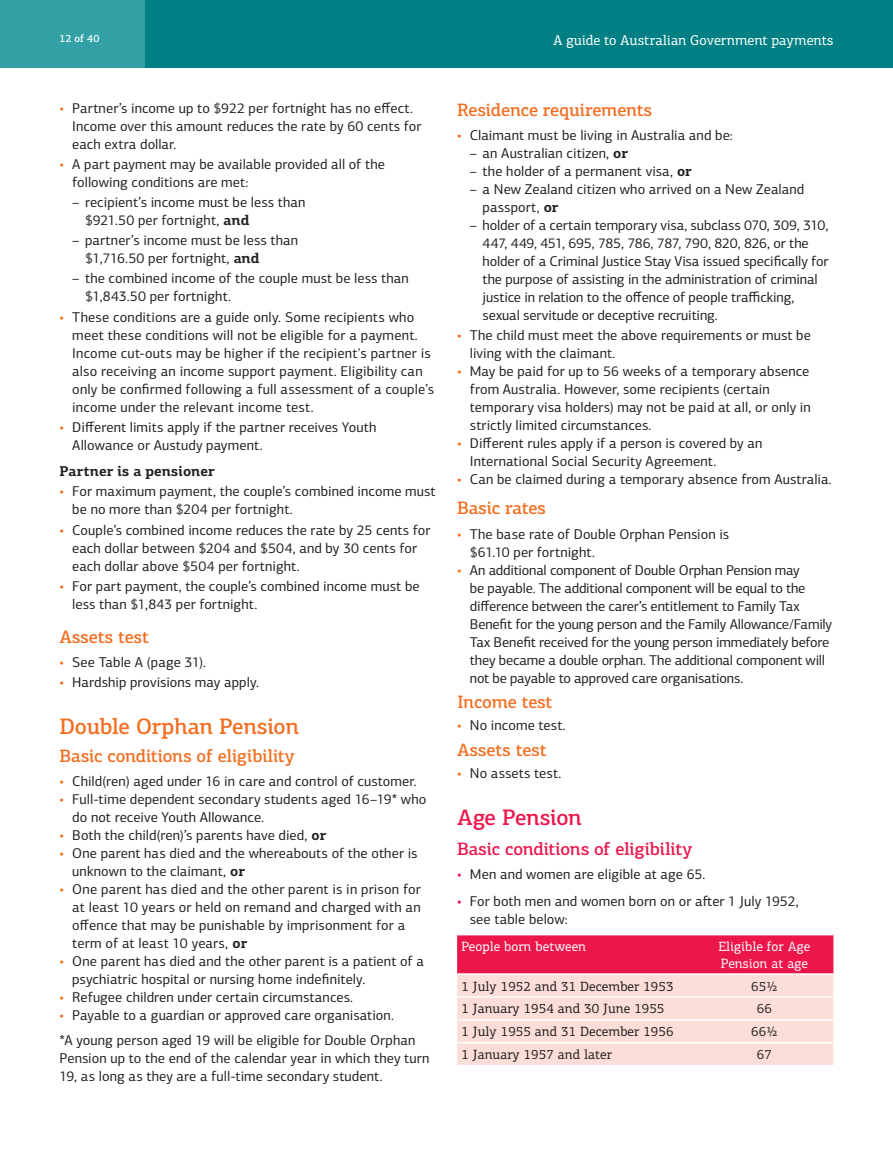
<style>
.page{position:relative;width:893px;height:1170px;background:#fff}
.page>*{position:absolute;margin:0;border:0;box-sizing:border-box;transform-origin:0 0}
.t1{font:500 22.5px "PF Centro Slab Pro";letter-spacing:-.02em;color:#f36e21}
.t2{font:500 22.5px "PF Centro Slab Pro";letter-spacing:-.02em;color:#ed164b}
.t3{font:500 18px "PF Centro Slab Pro";letter-spacing:-.01em;color:#f36e21}
.t4{font:500 18px "PF Centro Slab Pro";letter-spacing:-.015em;color:#ed164b}
.t5{font:14.25px/18px "PF Centro Sans Pro";letter-spacing:.005em;color:#231f20}
.t6{font:14.25px/18px "PF Centro Sans Pro";letter-spacing:-.015em;color:#231f20}
.t7{font:14.25px "PF Centro Slab Pro";color:#fff}
.t8{font:700 14.25px "PF Centro Slab Pro";letter-spacing:.005em;color:#231f20}
.t9{font:13.5px "PF Centro Slab Pro";color:#231f20}
.t10{font:13.5px/16.5px "PF Centro Slab Pro";color:#fff}
.t11{font:500 10.5px "PF Centro Slab Pro";color:#fff}
.s1{color:#f36e21}
.s2{font-family:"PF Centro Slab Pro";font-weight:700}
.s3{color:#ed164b}
</style>
<div class="page">
<div style="left:0;top:0;width:893px;height:68px;background:#008084"></div>
<div style="left:0;top:0;width:145px;height:68px;background:#33a1a6"></div>
<svg style="left:457px;top:935px;width:376px;height:129px;background:#f7a1ad"></svg>
<hr style="left:457px;top:973px;width:238px;height:1px;background:#fff">
<hr style="left:695px;top:973px;width:138px;height:1px;background:#fff">
<hr style="left:457px;top:996px;width:238px;height:1px;background:#fff">
<hr style="left:695px;top:996px;width:138px;height:1px;background:#fff">
<hr style="left:457px;top:1018px;width:238px;height:2px;background:#fff">
<hr style="left:695px;top:1018px;width:138px;height:2px;background:#fff">
<hr style="left:457px;top:1041px;width:238px;height:2px;background:#fff">
<hr style="left:695px;top:1041px;width:138px;height:2px;background:#fff">
<p class="t11" style="left:60px;top:32px;width:41px">12 of 40</p>
<p class="t7" style="left:553px;top:31px;width:282px">A guide to Australian Government payments</p>
<p class="t5" style="left:72px;top:99px;width:351px;text-indent:-13px"><span class="s1">•</span> Partner’s income up to $922 per fortnight has no effect.<br>Income over this amount reduces the rate by 60 cents for each extra dollar.</p>
<p class="t5" style="left:72px;top:155px;width:314px;text-indent:-13px"><span class="s1">•</span> A part payment may be available provided all of the following conditions are met:</p>
<p class="t5" style="left:85px;top:193px;width:222px;text-indent:-13px">– recipient’s income must be less than $921.50 per fortnight, <span class="s2">and</span></p>
<p class="t5" style="left:85px;top:231px;width:215px;text-indent:-13px">– partner’s income must be less than $1,716.50 per fortnight, <span class="s2">and</span></p>
<p class="t5" style="left:85px;top:269px;width:325px;text-indent:-13px">– the combined income of the couple must be less than $1,843.50 per fortnight.</p>
<p class="t5" style="left:72px;top:307px;width:363px;text-indent:-13px"><span class="s1">•</span> These conditions are a guide only. Some recipients who meet these conditions will not be eligible for a payment.<br>Income cut-outs may be higher if the recipient's partner is also receiving an income support payment. Eligibility can only be confirmed following a full assessment of a couple’s income under the relevant income test.</p>
<p class="t5" style="left:72px;top:418px;width:306px;text-indent:-13px"><span class="s1">•</span> Different limits apply if the partner receives Youth<br>Allowance or Austudy payment.</p>
<p class="t8" style="left:60px;top:462px;width:157px">Partner is a pensioner</p>
<p class="t5" style="left:72px;top:482px;width:365px;text-indent:-13px"><span class="s1">•</span> For maximum payment, the couple’s combined income must be no more than $204 per fortnight.</p>
<p class="t5" style="left:72px;top:520px;width:360px;text-indent:-13px"><span class="s1">•</span> Couple’s combined income reduces the rate by 25 cents for each dollar between $204 and $504, and by 30 cents for each dollar above $504 per fortnight.</p>
<p class="t5" style="left:72px;top:576px;width:349px;text-indent:-13px"><span class="s1">•</span> For part payment, the couple’s combined income must be less than $1,843 per fortnight.</p>
<p class="t3" style="left:60px;top:625px;width:91px">Assets test</p>
<p class="t5" style="left:60px;top:653px;width:148px"><span class="s1">•</span> See Table A (page 31).</p>
<p class="t5" style="left:60px;top:673px;width:201px"><span class="s1">•</span> Hardship provisions may apply.</p>
<h1 class="t1" style="left:60px;top:712px;width:241px">Double Orphan Pension</h1>
<p class="t3" style="left:60px;top:744px;width:237px">Basic conditions of eligibility</p>
<p class="t5" style="left:60px;top:772px;width:359px"><span class="s1">•</span> Child(ren) aged under 16 in care and control of customer.</p>
<p class="t5" style="left:72px;top:790px;width:356px;text-indent:-13px"><span class="s1">•</span> Full-time dependent secondary students aged 16–19* who do not receive Youth Allowance.</p>
<p class="t5" style="left:60px;top:826px;width:268px"><span class="s1">•</span> Both the child(ren)’s parents have died, <span class="s2">or</span></p>
<p class="t5" style="left:72px;top:844px;width:347px;text-indent:-13px"><span class="s1">•</span> One parent has died and the whereabouts of the other is unknown to the claimant, <span class="s2">or</span></p>
<p class="t5" style="left:72px;top:880px;width:350px;text-indent:-13px"><span class="s1">•</span> One parent has died and the other parent is in prison for at least 10 years or held on remand and charged with an offence that may be punishable by imprisonment for a term of at least 10 years, <span class="s2">or</span></p>
<p class="t5" style="left:72px;top:952px;width:353px;text-indent:-13px"><span class="s1">•</span> One parent has died and the other parent is a patient of a psychiatric hospital or nursing home indefinitely.</p>
<p class="t5" style="left:60px;top:988px;width:295px"><span class="s1">•</span> Refugee children under certain circumstances.</p>
<p class="t5" style="left:60px;top:1003px;width:357px;line-height:24.5px"><span class="s1">•</span> Payable to a guardian or approved care organisation.<br>*A young person aged 19 will be eligible for Double Orphan</p>
<p class="t5" style="left:60px;top:1048px;width:371px">Pension up to the end of the calendar year in which they turn<br>19, as long as they are a full-time secondary student.</p>
<p class="t3" style="left:457px;top:98px;width:197px">Residence requirements</p>
<p class="t5" style="left:457px;top:126px;width:277px"><span class="s1">•</span> Claimant must be living in Australia and be:</p>
<p class="t5" style="left:470px;top:144px;width:160px">– an Australian citizen, <span class="s2">or</span></p>
<p class="t5" style="left:470px;top:162px;width:223px">– the holder of a permanent visa, <span class="s2">or</span></p>
<p class="t5" style="left:483px;top:180px;width:323px;text-indent:-13px">– a New Zealand citizen who arrived on a New Zealand passport, <span class="s2">or</span></p>
<p class="t5" style="left:483px;top:216px;width:347px;text-indent:-13px">– holder of a certain temporary visa, subclass 070, 309, 310, 447, 449, 451, 695, 785, 786, 787, 790, 820, 826, or the holder of a Criminal Justice Stay Visa issued specifically for the purpose of assisting in the administration of criminal justice in relation to the offence of people trafficking, sexual servitude or deceptive recruiting.</p>
<p class="t5" style="left:470px;top:326px;width:343px;text-indent:-13px"><span class="s1">•</span> The child must meet the above requirements or must be living with the claimant.</p>
<p class="t5" style="left:470px;top:362px;width:343px;text-indent:-13px"><span class="s1">•</span> May be paid for up to 56 weeks of a temporary absence from Australia. However, some recipients (certain temporary visa holders) may not be paid at all, or only in strictly limited circumstances.</p>
<p class="t5" style="left:470px;top:434px;width:294px;text-indent:-13px"><span class="s1">•</span> Different rules apply if a person is covered by an<br>International Social Security Agreement.</p>
<p class="t5" style="left:457px;top:470px;width:376px"><span class="s1">•</span> Can be claimed during a temporary absence from Australia.</p>
<p class="t3" style="left:457px;top:496px;width:90px">Basic rates</p>
<p class="t5" style="left:470px;top:524px;width:261px;text-indent:-13px"><span class="s1">•</span> The base rate of Double Orphan Pension is $61.10 per fortnight.</p>
<p class="t6" style="left:470px;top:560px;width:364px;text-indent:-13px"><span class="s1">•</span> An additional component of Double Orphan Pension may<br>be payable. The additional component will be equal to the difference between the carer’s entitlement to Family Tax Benefit for the young person and the Family Allowance/Family Tax Benefit received for the young person immediately before they became a double orphan. The additional component will not be payable to approved care organisations.</p>
<p class="t3" style="left:457px;top:690px;width:97px">Income test</p>
<p class="t5" style="left:457px;top:716px;width:110px"><span class="s1">•</span> No income test.</p>
<p class="t3" style="left:457px;top:738px;width:91px">Assets test</p>
<p class="t5" style="left:457px;top:764px;width:106px"><span class="s1">•</span> No assets test.</p>
<h1 class="t2" style="left:457px;top:803px;width:126px">Age Pension</h1>
<p class="t4" style="left:457px;top:837px;width:237px">Basic conditions of eligibility</p>
<p class="t5" style="left:457px;top:865px;width:250px"><span class="s3">•</span> Men and women are eligible at age 65.</p>
<p class="t5" style="left:470px;top:891px;width:330px;text-indent:-13px"><span class="s3">•</span> For both men and women born on or after 1 July 1952, see table below:</p>
<p class="t10" style="left:461px;top:938px;width:126px">People born between</p>
<p class="t10" style="left:718px;top:938px;width:93px">Eligible for Age<br>Pension at age</p>
<p class="t9" style="left:461px;top:977px;width:214px">1 July 1952 and 31 December 1953</p>
<p class="t9" style="left:751px;top:977px;width:28px">65½</p>
<p class="t9" style="left:461px;top:1000px;width:205px">1 January 1954 and 30 June 1955</p>
<p class="t9" style="left:757px;top:1000px;width:17px">66</p>
<p class="t9" style="left:461px;top:1023px;width:214px">1 July 1955 and 31 December 1956</p>
<p class="t9" style="left:751px;top:1023px;width:28px">66½</p>
<p class="t9" style="left:461px;top:1046px;width:152px">1 January 1957 and later</p>
<p class="t9" style="left:757px;top:1046px;width:17px">67</p>
</div>
